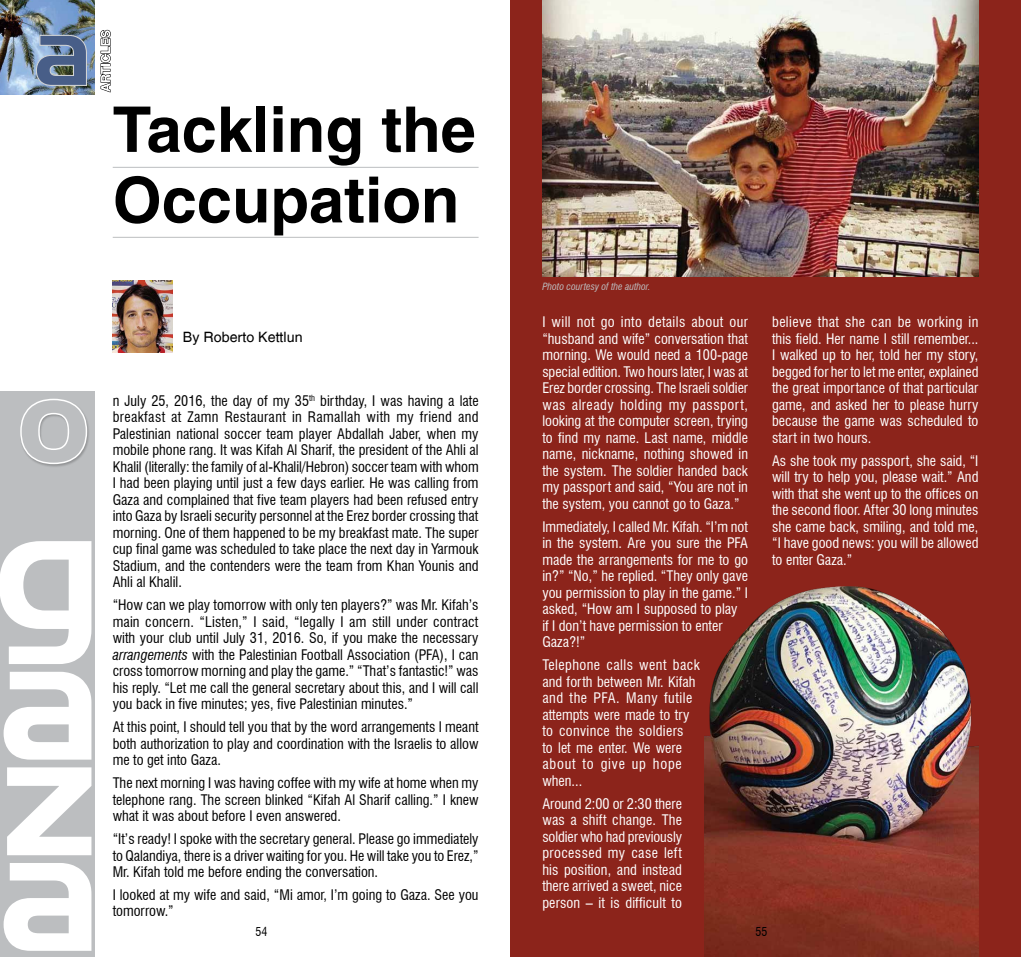
<style>
.page{position:relative;width:1021px;height:957px;background:#fff}
.page>*{position:absolute;margin:0;border:0;box-sizing:border-box;transform-origin:0 0}
.t1{font:108px "Highland Gothic FLF";color:#bcbec0}
.t2{font:700 63px/70.5px "Switzerland";color:#000}
.t3{font:condensed 14.25px/16.5px "Swiss 721 BT";color:#000;text-align:justify}
.t4{font:condensed 14.25px/16.5px "Swiss 721 BT";color:#fff;text-align:justify}
.t5{font:condensed 14.25px/16.5px "Swiss 721 BT";letter-spacing:.02em;color:#fff}
.t6{font:14.25px "Switzerland Plain";color:#000}
.t7{font:condensed 12px "Swiss 721 BT";color:#000}
.t8{font:italic condensed 9.75px "Swiss 721 BT";color:#bcbec0}
.s1{font-style:italic}
</style>
<div class="page">
<div style="left:510px;top:0;width:510px;height:957px;background:#8c241b"></div>
<hr style="left:113px;top:167px;width:365px;height:1px;background:#bcbec0">
<hr style="left:113px;top:237px;width:365px;height:1px;background:#bcbec0">
<div style="left:0;top:392px;width:95px;height:565px;background:#bcbec0"></div>
<svg style="left:4px;top:863px;width:87px;height:88px"></svg>
<svg style="left:7px;top:767px;width:84px;height:88px"></svg>
<svg style="left:4px;top:672px;width:87px;height:87px"></svg>
<svg style="left:0;top:541px;width:91px;height:123px"></svg>
<img style="left:113px;top:280px;width:59px;height:72px">
<img style="left:704px;top:587px;width:274px;height:370px">
<img style="left:542px;top:0;width:436px;height:276px">
<img style="left:0;top:0;width:95px;height:95px">
<svg style="left:100px;top:29px;width:11px;height:64px"></svg>
<svg style="left:35px;top:34px;width:52px;height:52px"></svg>
<svg style="left:20px;top:398px;width:69px;height:68px"></svg>
<h1 class="t1" style="left:19px;top:343px;width:71px">o</h1>
<h2 class="t2" style="left:113px;top:94px;width:364px">Tackling the<br>Occupation</h2>
<p class="t6" style="left:183px;top:328px;width:121px">By Roberto Kettlun</p>
<p class="t3" style="left:113px;top:392px;width:367px">n July 25, 2016, the day of my 35<sup>th</sup> birthday, I was having a late breakfast at Zamn Restaurant in Ramallah with my friend and Palestinian national soccer team player Abdallah Jaber, when my mobile phone rang. It was Kifah Al Sharif, the president of the Ahli al Khalil (literally: the family of al-Khalil/Hebron) soccer team with whom I had been playing until just a few days earlier. He was calling from Gaza and complained that five team players had been refused entry into Gaza by Israeli security personnel at the Erez border crossing that morning. One of them happened to be my breakfast mate. The super cup final game was scheduled to take place the next day in Yarmouk Stadium, and the contenders were the team from Khan Younis and Ahli al Khalil.</p>
<p class="t3" style="left:113px;top:597px;width:367px">“How can we play tomorrow with only ten players?” was Mr. Kifah’s main concern. “Listen,” I said, “legally I am still under contract with your club until July 31, 2016. So, if you make the necessary <span class="s1">arrangements</span> with the Palestinian Football Association (PFA), I can cross tomorrow morning and play the game.” “That’s fantastic!” was his reply. “Let me call the general secretary about this, and I will call you back in five minutes; yes, five Palestinian minutes.”</p>
<p class="t3" style="left:113px;top:719px;width:367px">At this point, I should tell you that by the word arrangements I meant both authorization to play and coordination with the Israelis to allow me to get into Gaza.</p>
<p class="t3" style="left:113px;top:774px;width:367px">The next morning I was having coffee with my wife at home when my telephone rang. The screen blinked “Kifah Al Sharif calling.” I knew what it was about before I even answered.</p>
<p class="t3" style="left:113px;top:830px;width:367px">“It’s ready! I spoke with the secretary general. Please go immediately to Qalandiya, there is a driver waiting for you. He will take you to Erez,” Mr. Kifah told me before ending the conversation.</p>
<p class="t3" style="left:113px;top:886px;width:367px">I looked at my wife and said, “Mi amor, I’m going to Gaza. See you tomorrow.”</p>
<p class="t8" style="left:542px;top:281px;width:109px">Photo courtesy of the author.</p>
<p class="t4" style="left:542px;top:314px;width:207px">I will not go into details about our “husband and wife” conversation that morning. We would need a 100-page special edition. Two hours later, I was at Erez border crossing. The Israeli soldier was already holding my passport, looking at the computer screen, trying to find my name. Last name, middle name, nickname, nothing showed in the system. The soldier handed back my passport and said, “You are not in the system, you cannot go to Gaza.”</p>
<p class="t4" style="left:542px;top:518px;width:207px;text-align:left">Immediately, I called Mr. Kifah. “I’m not in the system. Are you sure the PFA made the arrangements for me to go in?” “No,” he replied. “They only gave you permission to play in the game.” I asked, “How am I supposed to play<br>if I don’t have permission to enter<br>Gaza?!”</p>
<p class="t5" style="left:542px;top:656px;width:159px">Telephone calls went back and forth between Mr. Kifah and the PFA. Many futile attempts were made to try to convince the soldiers<br>to let me enter. We were about to give up hope when...</p>
<p class="t4" style="left:542px;top:795px;width:141px">Around 2:00 or 2:30 there was a shift change. The soldier who had previously processed my case left his position, and instead there arrived a sweet, nice person – it is difficult to</p>
<p class="t4" style="left:772px;top:314px;width:208px">believe that she can be working in this field. Her name I still remember...<br>I walked up to her, told her my story, begged for her to let me enter, explained the great importance of that particular game, and asked her to please hurry because the game was scheduled to start in two hours.</p>
<p class="t4" style="left:772px;top:452px;width:208px">As she took my passport, she said, “I will try to help you, please wait.” And with that she went up to the offices on the second floor. After 30 long minutes she came back, smiling, and told me, “I have good news: you will be allowed to enter Gaza.”</p>
<p class="t7" style="left:256px;top:925px;width:13px">54</p>
<p class="t7" style="left:755px;top:925px;width:13px">55</p>
</div>
